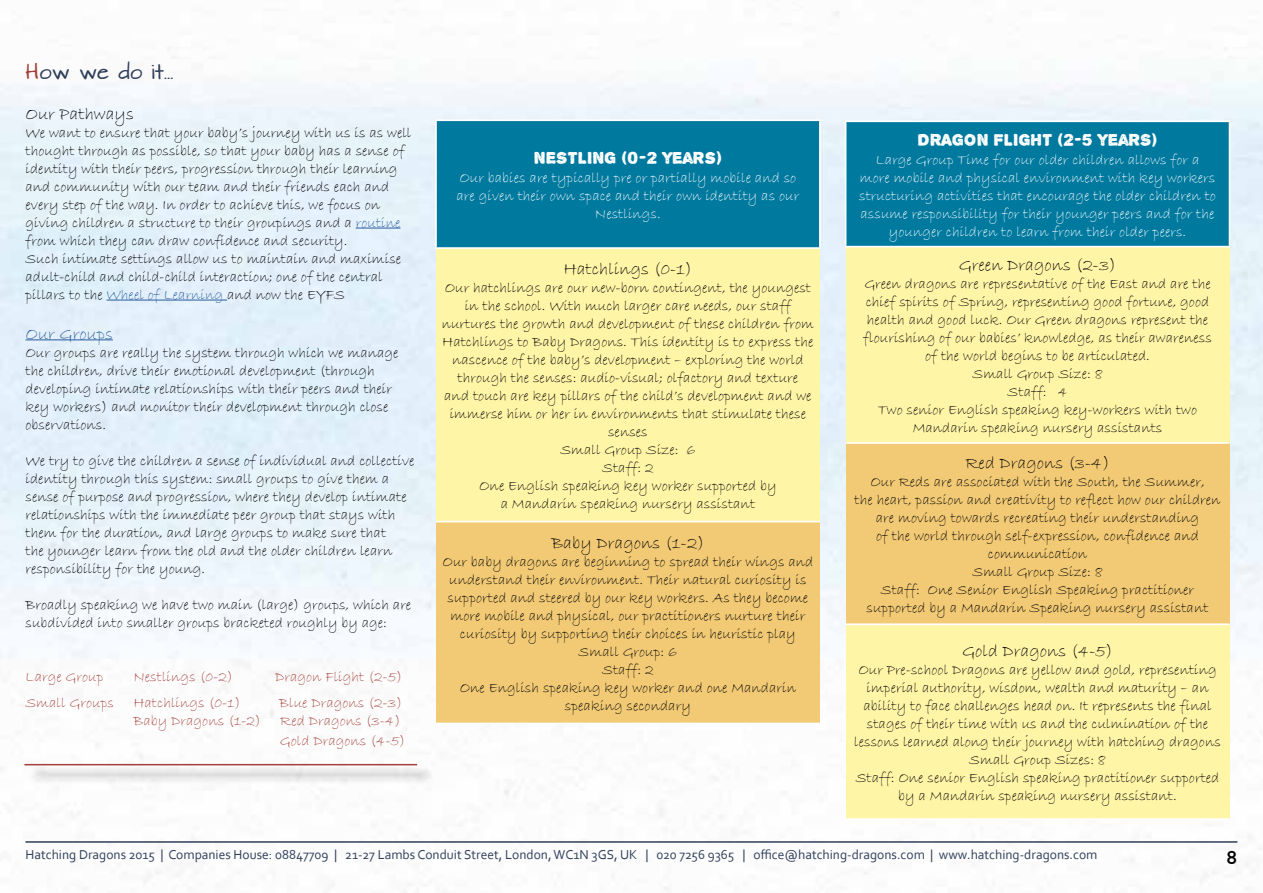
<style>
.page{position:relative;width:1263px;height:893px;background:#fff}
.page>*{position:absolute;margin:0;border:0;box-sizing:border-box;transform-origin:0 0}
.t1{font:700 19.5px "Corbel";color:#000}
.t2{font:18px "Bradley Hand ITC";color:#000}
.t3{font:18px "Alpha Echo";color:#fff}
.t4{font:18px "Architects Daughter";color:#303f5a}
.t5{font:18px "Bradley Hand ITC";color:#275b9b}
.t6{font:15px/18px "Bradley Hand ITC";color:#000;text-align:center}
.t7{font:15px/18px "Bradley Hand ITC";color:#fff;text-align:center}
.t8{font:15px/19.8px "Bradley Hand ITC";color:#a44039}
.t9{font:13.5px "Corbel";color:#303f5a}
.s1{color:#a44039}
.s2{color:#275b9b}
</style>
<div class="page">
<hr style="left:26px;top:841px;width:1211px;height:2px;background:#303f5a">
<hr style="left:356px;top:228px;width:44px;height:1px;background:#275b9b">
<hr style="left:107px;top:300px;width:120px;height:1px;background:#275b9b">
<hr style="left:26px;top:339px;width:87px;height:1px;background:#275b9b">
<div style="left:27px;top:766px;width:408px;height:18px;background:#000;opacity:.75"></div>
<hr style="left:24px;top:764px;width:393px;height:1px;background:#a44039">
<div style="left:436px;top:120px;width:384px;height:128px;background:#00799f"></div>
<div style="left:436px;top:248px;width:384px;height:274px;background:#fff5a7"></div>
<div style="left:436px;top:522px;width:384px;height:201px;background:#f2ca75"></div>
<hr style="left:435px;top:119px;width:386px;height:2px;background:#fff">
<hr style="left:435px;top:121px;width:2px;height:126px;background:#fff">
<hr style="left:819px;top:121px;width:2px;height:126px;background:#fff">
<hr style="left:435px;top:247px;width:386px;height:2px;background:#fff">
<hr style="left:436px;top:521px;width:384px;height:1px;background:#fff">
<div style="left:846px;top:121px;width:383px;height:126px;background:#00799f"></div>
<div style="left:846px;top:247px;width:383px;height:196px;background:#fff5a7"></div>
<div style="left:846px;top:443px;width:383px;height:181px;background:#f2ca75"></div>
<div style="left:846px;top:624px;width:383px;height:195px;background:#fff5a7"></div>
<hr style="left:845px;top:120px;width:385px;height:2px;background:#fff">
<hr style="left:845px;top:246px;width:385px;height:1px;background:#fff">
<hr style="left:846px;top:442px;width:383px;height:2px;background:#fff">
<hr style="left:846px;top:623px;width:383px;height:2px;background:#fff">
<hr style="left:846px;top:818px;width:383px;height:2px;background:#fff">
<p class="t4" style="left:26px;top:63px;width:150px"><span class="s1">H</span>ow we do it…</p>
<p class="t2" style="left:26px;top:102px;width:110px">Our Pathways</p>
<p class="t6" style="left:26px;top:124px;width:387px;text-align:left">We want to ensure that your baby’s journey with us is as well thought through as possible, so that your baby has a sense of identity with their peers, progression through their learning and community with our team and their friends each and every step of the way. In order to achieve this, we focus on giving children a structure to their groupings and a <span class="s2">routine </span>from which they can draw confidence and security.<br>Such intimate settings allow us to maintain and maximise adult-child and child-child interaction; one of the central pillars to the <span class="s2">Wheel of Learning</span> and now the EYFS</p>
<p class="t5" style="left:26px;top:322px;width:89px">Our Groups</p>
<p class="t6" style="left:26px;top:344px;width:375px;text-align:left">Our groups are really the system through which we manage the children, drive their emotional development (through developing intimate relationships with their peers and their key workers) and monitor their development through close observations.</p>
<p class="t6" style="left:26px;top:452px;width:391px;text-align:left">We try to give the children a sense of individual and collective identity through this system: small groups to give them a sense of purpose and progression, where they develop intimate relationships with the immediate peer group that stays with them for the duration, and large groups to make sure that<br>the younger learn from the old and the older children learn responsibility for the young.</p>
<p class="t6" style="left:26px;top:596px;width:387px;text-align:left">Broadly speaking we have two main (large) groups, which are subdivided into smaller groups bracketed roughly by age:</p>
<p class="t8" style="left:26px;top:667px;width:79px">Large Group</p>
<p class="t8" style="left:134px;top:667px;width:101px">Nestlings (0-2)</p>
<p class="t8" style="left:275px;top:667px;width:129px">Dragon Flight (2-5)</p>
<p class="t8" style="left:26px;top:693px;width:90px">Small Groups</p>
<p class="t8" style="left:134px;top:693px;width:109px">Hatchlings (0-1)</p>
<p class="t8" style="left:279px;top:693px;width:125px">Blue Dragons (2-3)</p>
<p class="t8" style="left:134px;top:711px;width:129px">Baby Dragons (1-2)</p>
<p class="t8" style="left:280px;top:711px;width:127px">Red Dragons (3-4)<br>Gold Dragons (4-5)</p>
<p class="t3" style="left:534px;top:147px;width:190px">NESTLING (0-2 YEARS)</p>
<p class="t7" style="left:456px;top:169px;width:344px">Our babies are typically pre or partially mobile and so are given their own space and their own identity as our<br>Nestlings.</p>
<p class="t2" style="left:563px;top:258px;width:130px">Hatchlings (0-1)</p>
<p class="t6" style="left:442px;top:279px;width:374px">Our hatchlings are our new-born contingent, the youngest in the school. With much larger care needs, our staff nurtures the growth and development of these children from Hatchlings to Baby Dragons. This identity is to express the nascence of the baby’s development – exploring the world through the senses: audio-visual; olfactory and texture<br>and touch are key pillars of the child’s development and we immerse him or her in environments that stimulate these senses<br>Small Group Size: 6<br>Staff: 2<br>One English speaking key worker supported by<br>a Mandarin speaking nursery assistant</p>
<p class="t2" style="left:551px;top:531px;width:155px">Baby Dragons (1-2)</p>
<p class="t6" style="left:442px;top:553px;width:372px">Our baby dragons are beginning to spread their wings and understand their environment. Their natural curiosity is supported and steered by our key workers. As they become more mobile and physical, our practitioners nurture their curiosity by supporting their choices in heuristic play Small Group: 6<br>Staff: 2<br>One English speaking key worker and one Mandarin speaking secondary</p>
<p class="t3" style="left:917px;top:129px;width:242px">DRAGON FLIGHT (2-5 YEARS)</p>
<p class="t7" style="left:859px;top:151px;width:358px">Large Group Time for our older children allows for a more mobile and physical environment with key workers structuring activities that encourage the older children to assume responsibility for their younger peers and for the younger children to learn from their older peers.</p>
<p class="t2" style="left:959px;top:254px;width:159px">Green Dragons (2-3)</p>
<p class="t6" style="left:863px;top:275px;width:350px">Green dragons are representative of the East and are the chief spirits of Spring, representing good fortune, good health and good luck. Our Green dragons represent the flourishing of our babies’ knowledge, as their awareness of the world begins to be articulated.<br>Small Group Size: 8<br>Staff: 4<br>Two senior English speaking key-workers with two Mandarin speaking nursery assistants</p>
<p class="t2" style="left:965px;top:451px;width:146px">Red Dragons (3-4)</p>
<p class="t6" style="left:855px;top:473px;width:367px">Our Reds are associated with the South, the Summer,<br>the heart, passion and creativity to reflect how our children are moving towards recreating their understanding<br>of the world through self-expression, confidence and communication<br>Small Group Size: 8<br>Staff: One Senior English Speaking practitioner supported by a Mandarin Speaking nursery assistant</p>
<p class="t2" style="left:962px;top:639px;width:152px">Gold Dragons (4-5)</p>
<p class="t6" style="left:854px;top:661px;width:368px">Our Pre-school Dragons are yellow and gold, representing imperial authority, wisdom, wealth and maturity – an ability to face challenges head on. It represents the final stages of their time with us and the culmination of the lessons learned along their journey with hatching dragons Small Group Sizes: 8<br>Staff: One senior English speaking practitioner supported by a Mandarin speaking nursery assistant.</p>
<p class="t9" style="left:26px;top:847px;width:1073px">Hatching Dragons 2015 | Companies House: 08847709 | 21-27 Lambs Conduit Street, London, WC1N 3GS, UK | 020 7256 9365 | office@hatching-dragons.com | www.hatching-dragons.com</p>
<h1 class="t1" style="left:1226px;top:845px;width:12px">8</h1>
</div>
